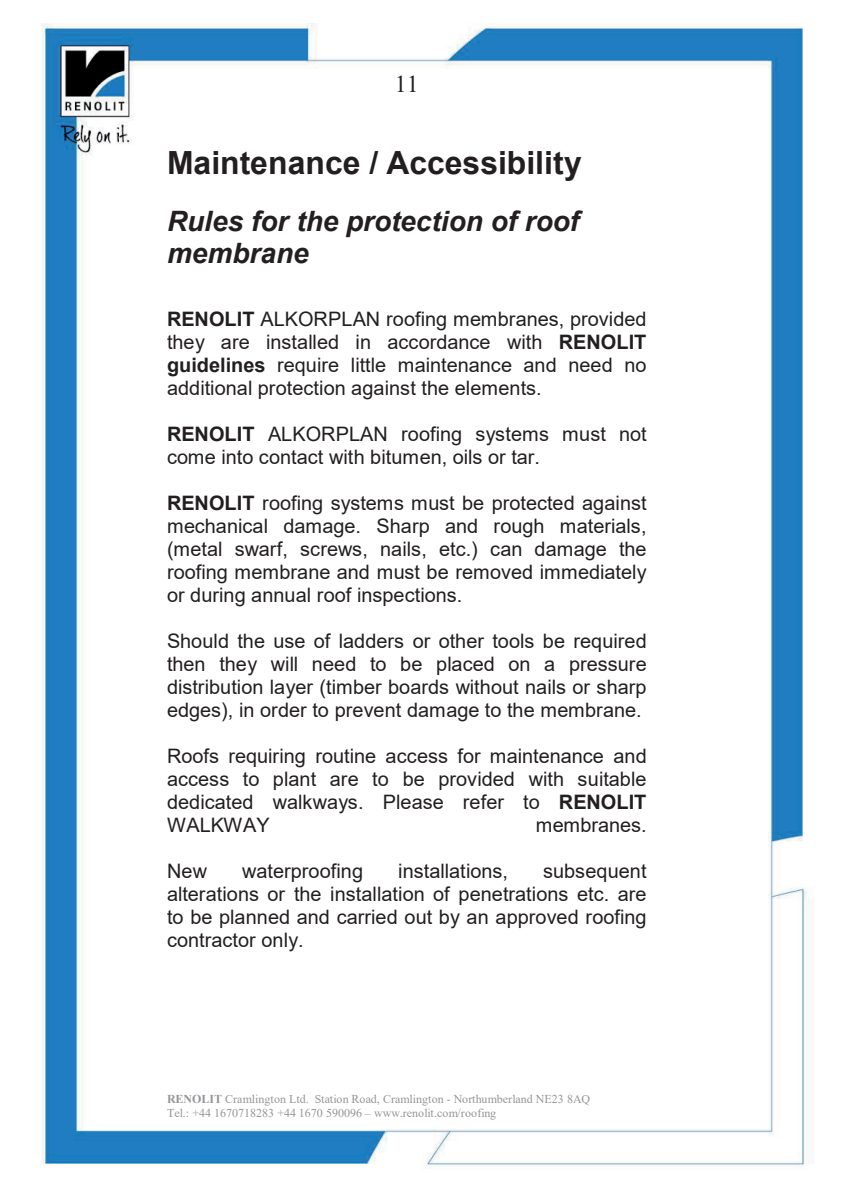
<style>
.page{position:relative;width:842px;height:1191px;background:#fff}
.page>*{position:absolute;margin:0;border:0;box-sizing:border-box;transform-origin:0 0}
.t1{font:700 32px "Arial";color:#231f20}
.t2{font:italic 700 28px/32.2px "Arial";color:#231f20}
.t3{font:24px "Times New Roman";color:#231f20}
.t4{font:20px/23px "Arial";color:#231f20;text-align:justify}
.t5{font:12px/13.6px "Times New Roman";color:#939598}
.s1{font-weight:700}
</style>
<div class="page">
<img style="left:41px;top:23px;width:773px;height:1146px">
<p class="t3" style="left:395px;top:67px;width:25px">11</p>
<h1 class="t1" style="left:167px;top:140px;width:416px">Maintenance / Accessibility</h1>
<h2 class="t2" style="left:167px;top:206px;width:414px">Rules for the protection of roof membrane</h2>
<p class="t4" style="left:167px;top:307px;width:481px"><span class="s1">RENOLIT</span> ALKORPLAN roofing membranes, provided they are installed in accordance with <span class="s1">RENOLIT guidelines</span> require little maintenance and need no additional protection against the elements.</p>
<p class="t4" style="left:167px;top:422px;width:481px"><span class="s1">RENOLIT</span> ALKORPLAN roofing systems must not come into contact with bitumen, oils or tar.</p>
<p class="t4" style="left:167px;top:491px;width:481px"><span class="s1">RENOLIT</span> roofing systems must be protected against mechanical damage. Sharp and rough materials, (metal swarf, screws, nails, etc.) can damage the roofing membrane and must be removed immediately or during annual roof inspections.</p>
<p class="t4" style="left:167px;top:629px;width:481px">Should the use of ladders or other tools be required then they will need to be placed on a pressure distribution layer (timber boards without nails or sharp edges), in order to prevent damage to the membrane.</p>
<p class="t4" style="left:167px;top:744px;width:481px">Roofs requiring routine access for maintenance and access to plant are to be provided with suitable dedicated walkways. Please refer to <span class="s1">RENOLIT </span>WALKWAY</p>
<p class="t4" style="left:536px;top:813px;width:113px">membranes.</p>
<p class="t4" style="left:167px;top:859px;width:42px">New</p>
<p class="t4" style="left:242px;top:859px;width:122px">waterproofing</p>
<p class="t4" style="left:398px;top:859px;width:111px">installations,</p>
<p class="t4" style="left:167px;top:859px;width:481px;text-indent:376px">subsequent alterations or the installation of penetrations etc. are to be planned and carried out by an approved roofing contractor only.</p>
<p class="t5" style="left:167px;top:1092px;width:425px"><span class="s1">RENOLIT</span> Cramlington Ltd. Station Road, Cramlington - Northumberland NE23 8AQ<br>Tel.: +44 1670718283 +44 1670 590096 – www.renolit.com/roofing</p>
</div>
